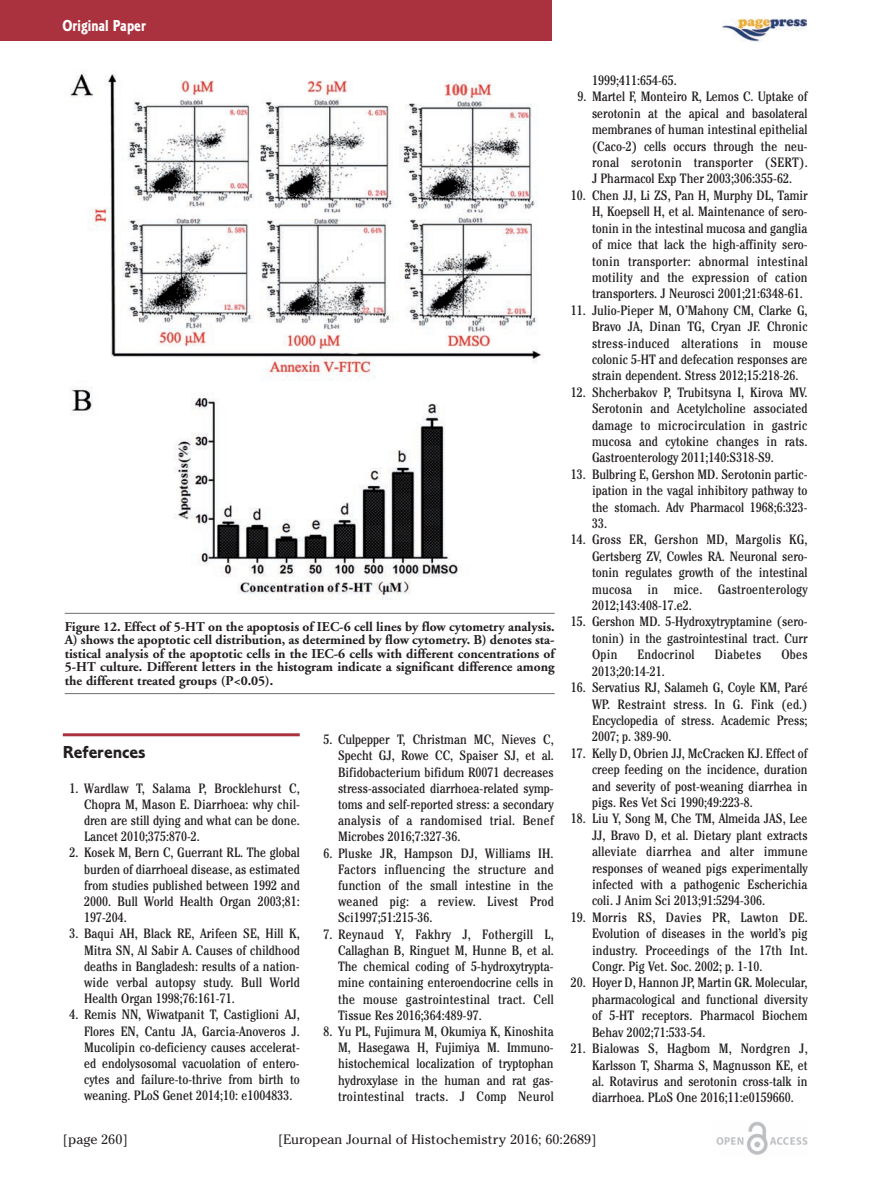
<style>
.page{position:relative;width:893px;height:1190px;background:#fff}
.page>*{position:absolute;margin:0;border:0;box-sizing:border-box;transform-origin:0 0}
.t1{font:18px "Corinthian Bold Plain";color:#231f20}
.t2{font:16.5px "Corinthian Bold Condensed Plain";color:#fff}
.t3{font:condensed 13.5px/16.4px "Cheltenham";color:#231f20;text-align:justify}
.t4{font:700 13.5px/13.5px "Adobe Garamond";color:#231f20;text-align:justify}
.t5{font:13.5px "Cheltenham";color:#231f20}
.t6{font:condensed 13.5px "Cheltenham";letter-spacing:.02em;color:#231f20}
</style>
<div class="page">
<div style="left:0;top:0;width:552px;height:41px;background:#aa323f"></div>
<hr style="left:63px;top:733px;width:236px;height:3px;background:#aa323f">
<img style="left:716px;top:1122px;width:91px;height:33px">
<img style="left:722px;top:18px;width:84px;height:24px">
<hr style="left:65px;top:613px;width:489px;height:1px;background:#6c6d70">
<hr style="left:65px;top:693px;width:489px;height:1px;background:#6c6d70">
<img style="left:70px;top:72px;width:473px;height:527px">
<p class="t2" style="left:62px;top:20px;width:85px">Original Paper</p>
<p class="t4" style="left:65px;top:621px;width:491px">Figure 12. Effect of 5-HT on the apoptosis of IEC-6 cell lines by flow cytometry analysis.<br>A) shows the apoptotic cell distribution, as determined by flow cytometry. B) denotes sta&shy;tistical analysis of the apoptotic cells in the IEC-6 cells with different concentrations of 5-HT culture. Different letters in the histogram indicate a significant difference among the different treated groups (P&lt;0.05).</p>
<h1 class="t1" style="left:63px;top:745px;width:84px">References</h1>
<p class="t3" style="left:84px;top:781px;width:217px;text-indent:-15px">1. Wardlaw T, Salama P, Brocklehurst C, Chopra M, Mason E. Diarrhoea: why chil&shy;dren are still dying and what can be done.<br>Lancet 2010;375:870-2.</p>
<p class="t3" style="left:84px;top:846px;width:217px;text-indent:-15px">2. Kosek M, Bern C, Guerrant RL. The global burden of diarrhoeal disease, as estimated from studies published between 1992 and 2000. Bull World Health Organ 2003;81:<br>197-204.</p>
<p class="t3" style="left:84px;top:927px;width:217px;text-indent:-15px">3. Baqui AH, Black RE, Arifeen SE, Hill K, Mitra SN, Al Sabir A. Causes of childhood deaths in Bangladesh: results of a nation&shy;wide verbal autopsy study. Bull World Health Organ 1998;76:161-71.</p>
<p class="t3" style="left:84px;top:1008px;width:217px;text-indent:-15px">4. Remis NN, Wiwatpanit T, Castiglioni AJ, Flores EN, Cantu JA, Garcia-Anoveros J.<br>Mucolipin co-deficiency causes accelerat&shy;ed endolysosomal vacuolation of entero&shy;cytes and failure-to-thrive from birth to weaning. PLoS Genet 2014;10: e1004833.</p>
<p class="t3" style="left:338px;top:733px;width:217px;text-indent:-15px">5. Culpepper T, Christman MC, Nieves C, Specht GJ, Rowe CC, Spaiser SJ, et al.<br>Bifidobacterium bifidum R0071 decreases stress-associated diarrhoea-related symp&shy;toms and self-reported stress: a secondary analysis of a randomised trial. Benef Microbes 2016;7:327-36.</p>
<p class="t3" style="left:338px;top:846px;width:217px;text-indent:-15px">6. Pluske JR, Hampson DJ, Williams IH.<br>Factors influencing the structure and function of the small intestine in the weaned pig: a review. Livest Prod Sci1997;51:215-36.</p>
<p class="t3" style="left:338px;top:927px;width:217px;text-indent:-15px">7. Reynaud Y, Fakhry J, Fothergill L, Callaghan B, Ringuet M, Hunne B, et al.<br>The chemical coding of 5-hydroxytrypta&shy;mine containing enteroendocrine cells in the mouse gastrointestinal tract. Cell Tissue Res 2016;364:489-97.</p>
<p class="t3" style="left:338px;top:1024px;width:217px;text-indent:-15px">8. Yu PL, Fujimura M, Okumiya K, Kinoshita M, Hasegawa H, Fujimiya M. Immuno - histochemical localization of tryptophan hydroxylase in the human and rat gas&shy;trointestinal tracts. J Comp Neurol</p>
<p class="t3" style="left:591px;top:73px;width:86px">1999;411:654-65.</p>
<p class="t3" style="left:591px;top:90px;width:217px;text-indent:-15px">9. Martel F, Monteiro R, Lemos C. Uptake of serotonin at the apical and basolateral membranes of human intestinal epithelial (Caco-2) cells occurs through the neu&shy;ronal serotonin transporter (SERT).<br>J Pharmacol Exp Ther 2003;306:355-62.</p>
<p class="t3" style="left:591px;top:188px;width:217px;text-indent:-21px">10. Chen JJ, Li ZS, Pan H, Murphy DL, Tamir H, Koepsell H, et al. Maintenance of sero&shy;tonin in the intestinal mucosa and ganglia of mice that lack the high-affinity sero&shy;tonin transporter: abnormal intestinal motility and the expression of cation transporters. J Neurosci 2001;21:6348-61.</p>
<p class="t3" style="left:591px;top:303px;width:217px;text-indent:-21px">11. Julio-Pieper M, O’Mahony CM, Clarke G, Bravo JA, Dinan TG, Cryan JF. Chronic stress-induced alterations in mouse colonic 5-HT and defecation responses are strain dependent. Stress 2012;15:218-26.</p>
<p class="t3" style="left:591px;top:385px;width:217px;text-indent:-21px">12. Shcherbakov P, Trubitsyna I, Kirova MV.<br>Serotonin and Acetylcholine associated damage to microcirculation in gastric mucosa and cytokine changes in rats.<br>Gastroenterology 2011;140:S318-S9.</p>
<p class="t3" style="left:591px;top:467px;width:217px;text-indent:-21px">13. Bulbring E, Gershon MD. Serotonin partic&shy;ipation in the vagal inhibitory pathway to the stomach. Adv Pharmacol 1968;6:323- 33.</p>
<p class="t3" style="left:591px;top:533px;width:217px;text-indent:-21px">14. Gross ER, Gershon MD, Margolis KG, Gertsberg ZV, Cowles RA. Neuronal sero&shy;tonin regulates growth of the intestinal mucosa in mice. Gastroenterology 2012;143:408-17.e2.</p>
<p class="t3" style="left:591px;top:615px;width:217px;text-indent:-21px">15. Gershon MD. 5-Hydroxytryptamine (sero&shy;tonin) in the gastrointestinal tract. Curr Opin</p>
<p class="t6" style="left:637px;top:650px;width:58px">Endocrinol</p>
<p class="t6" style="left:714px;top:650px;width:48px">Diabetes</p>
<p class="t3" style="left:781px;top:648px;width:28px">Obes</p>
<p class="t3" style="left:591px;top:664px;width:74px">2013;20:14-21.</p>
<p class="t3" style="left:591px;top:680px;width:217px;text-indent:-21px">16. Servatius RJ, Salameh G, Coyle KM, Paré WP. Restraint stress. In G. Fink (ed.)<br>Encyclopedia of stress. Academic Press; 2007; p. 389-90.</p>
<p class="t3" style="left:591px;top:746px;width:217px;text-indent:-21px">17. Kelly D, Obrien JJ, McCracken KJ. Effect of creep feeding on the incidence, duration and severity of post-weaning diarrhea in pigs. Res Vet Sci 1990;49:223-8.</p>
<p class="t3" style="left:591px;top:812px;width:217px;text-indent:-21px">18. Liu Y, Song M, Che TM, Almeida JAS, Lee JJ, Bravo D, et al. Dietary plant extracts alleviate diarrhea and alter immune responses of weaned pigs experimentally infected with a pathogenic Escherichia coli. J Anim Sci 2013;91:5294-306.</p>
<p class="t3" style="left:591px;top:910px;width:217px;text-indent:-21px">19. Morris RS, Davies PR, Lawton DE.<br>Evolution of diseases in the world’s pig industry. Proceedings of the 17th Int.<br>Congr. Pig Vet. Soc. 2002; p. 1-10.</p>
<p class="t3" style="left:591px;top:976px;width:217px;text-indent:-21px">20. Hoyer D, Hannon JP, Martin GR. Molecular, pharmacological and functional diversity of 5-HT receptors. Pharmacol Biochem Behav 2002;71:533-54.</p>
<p class="t3" style="left:591px;top:1041px;width:217px;text-indent:-21px">21. Bialowas S, Hagbom M, Nordgren J, Karlsson T, Sharma S, Magnusson KE, et al. Rotavirus and serotonin cross-talk in diarrhoea. PLoS One 2016;11:e0159660.</p>
<p class="t5" style="left:63px;top:1131px;width:66px">[page 260]</p>
<p class="t5" style="left:278px;top:1131px;width:320px">[European Journal of Histochemistry 2016; 60:2689]</p>
</div>
